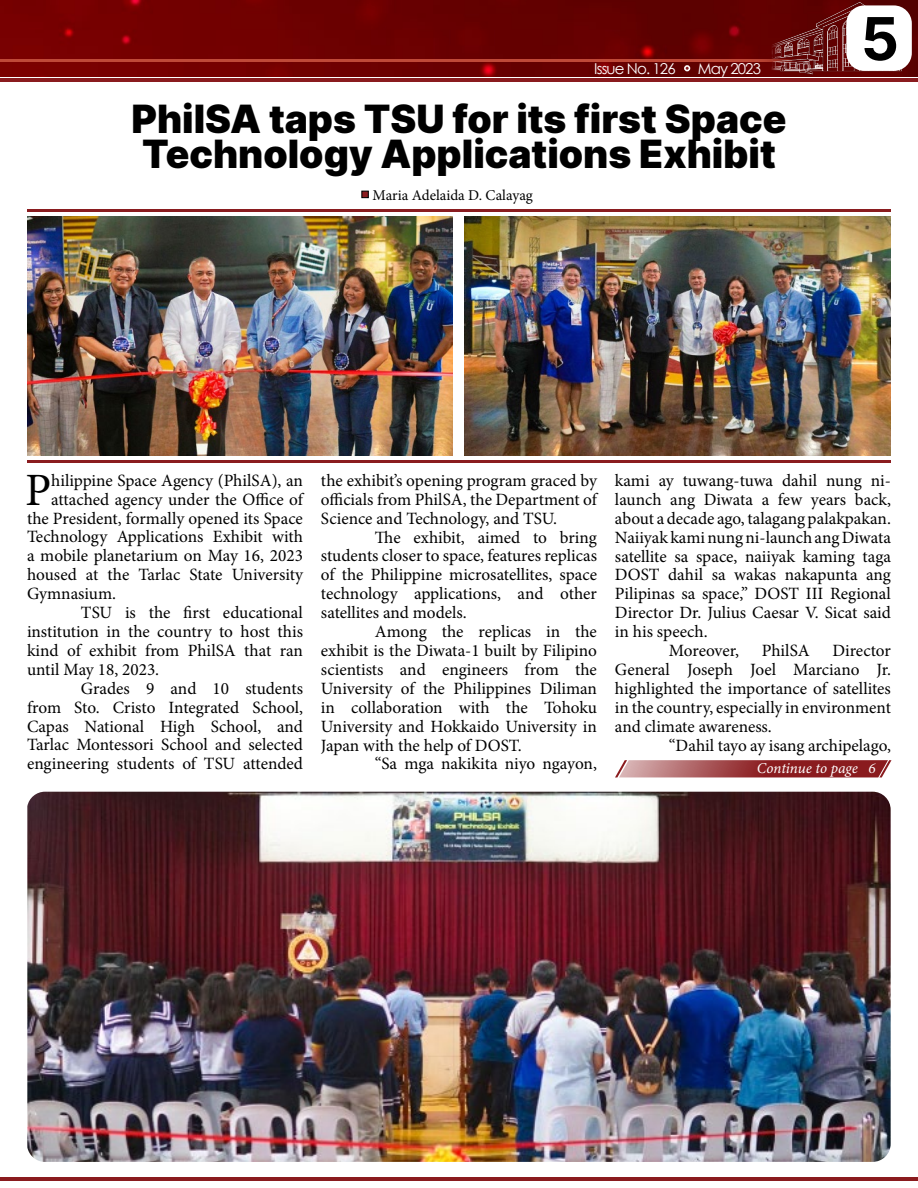
<style>
.page{position:relative;width:918px;height:1188px;background:#fff}
.page>*{position:absolute;margin:0;border:0;box-sizing:border-box;transform-origin:0 0}
.t1{font:700 59.25px "Inter";color:#000}
.t2{font:46.35px "Minion Pro";color:#000}
.t3{font:900 39px/35px "Inter";color:#000}
.t4{font:17.25px/18.9px "Minion Pro";color:#000;text-align:justify}
.t5{font:15px "Minion Pro";color:#000}
.t6{font:15px "Century Gothic";letter-spacing:-.06em;color:#fff}
.t7{font:italic 15px "Minion Variable Concept";color:#fff}
</style>
<div class="page">
<hr style="left:0;top:1177px;width:918px;height:3px;background:#8a1b1e">
<hr style="left:27px;top:210px;width:864px;height:2px;background:#8a1c1f">
<img style="left:0;top:0;width:918px;height:76px">
<hr style="left:0;top:78px;width:918px;height:3px;background:#8a1b1e">
<div style="left:0;top:49px;width:918px;height:14px;background:#41ad49;opacity:.27"></div>
<img style="left:748px;top:0;width:168px;height:82px">
<svg style="left:684px;top:65px;width:6px;height:6px"></svg>
<div style="left:846px;top:5px;width:66px;height:66px;background:#fff;border-radius:18px"></div>
<div style="left:361px;top:191px;width:8px;height:7px;background:#8a1c1f;border:1px solid #000"></div>
<img style="left:27px;top:216px;width:426px;height:240px">
<img style="left:465px;top:216px;width:426px;height:240px">
<img style="left:27px;top:792px;width:864px;height:370px">
<svg style="left:615px;top:760px;width:277px;height:17px;background:#a34d50"></svg>
<hr style="left:27px;top:460px;width:864px;height:2px;background:#8a1c1f">
<p class="t6" style="left:594px;top:58px;width:83px">Issue No. 126</p>
<p class="t6" style="left:698px;top:58px;width:65px">May 2023</p>
<h3 class="t3" style="left:132px;top:100px;width:656px">PhilSA taps TSU for its first Space<br>Technology Applications Exhibit</h3>
<p class="t5" style="left:373px;top:185px;width:162px">Maria Adelaida D. Calayag</p>
<h1 class="t1" style="left:861px;top:-6px;width:40px">5</h1>
<h2 class="t2" style="left:25px;top:459px;width:28px">P</h2>
<p class="t4" style="left:51px;top:471px;width:253px">hilippine Space Agency (PhilSA), an</p>
<p class="t4" style="left:51px;top:490px;width:253px">attached agency under the Office of</p>
<p class="t4" style="left:27px;top:509px;width:277px">the President, formally opened its Space</p>
<p class="t4" style="left:27px;top:528px;width:278px">Technology Applications Exhibit with</p>
<p class="t4" style="left:27px;top:547px;width:277px">a mobile planetarium on May 16, 2023</p>
<p class="t4" style="left:27px;top:565px;width:278px">housed at the Tarlac State University</p>
<p class="t4" style="left:27px;top:584px;width:91px">Gymnasium.</p>
<p class="t4" style="left:81px;top:603px;width:224px">TSU is the first educational</p>
<p class="t4" style="left:27px;top:622px;width:278px">institution in the country to host this</p>
<p class="t4" style="left:27px;top:641px;width:277px">kind of exhibit from PhilSA that ran</p>
<p class="t4" style="left:27px;top:660px;width:134px">until May 18, 2023.</p>
<p class="t4" style="left:81px;top:679px;width:224px">Grades 9 and 10 students</p>
<p class="t4" style="left:27px;top:698px;width:278px">from Sto. Cristo Integrated School,</p>
<p class="t4" style="left:27px;top:717px;width:277px">Capas National High School, and</p>
<p class="t4" style="left:27px;top:736px;width:277px">Tarlac Montessori School and selected</p>
<p class="t4" style="left:27px;top:754px;width:277px">engineering students of TSU attended</p>
<p class="t4" style="left:321px;top:471px;width:278px">the exhibit’s opening program graced by officials from PhilSA, the Department of Science and Technology, and TSU.</p>
<p class="t4" style="left:321px;top:528px;width:278px;text-indent:54px">The exhibit, aimed to bring students closer to space, features replicas of the Philippine microsatellites, space technology applications, and other satellites and models.</p>
<p class="t4" style="left:321px;top:622px;width:278px;text-indent:54px">Among the replicas in the exhibit is the Diwata-1 built by Filipino scientists and engineers from the University of the Philippines Diliman in collaboration with the Tohoku University and Hokkaido University in Japan with the help of DOST.</p>
<p class="t4" style="left:375px;top:755px;width:224px">“Sa mga nakikita niyo ngayon,</p>
<p class="t4" style="left:615px;top:471px;width:278px">kami ay tuwang-tuwa dahil nung ni-</p>
<p class="t4" style="left:615px;top:490px;width:278px">launch ang Diwata a few years back,</p>
<p class="t4" style="left:615px;top:509px;width:277px">about a decade ago, talagang palakpakan.</p>
<p class="t4" style="left:615px;top:528px;width:277px">Naiiyak kami nung ni-launch ang Diwata</p>
<p class="t4" style="left:615px;top:547px;width:277px">satellite sa space, naiiyak kaming taga</p>
<p class="t4" style="left:615px;top:566px;width:277px">DOST dahil sa wakas nakapunta ang</p>
<p class="t4" style="left:615px;top:584px;width:278px">Pilipinas sa space,” DOST III Regional</p>
<p class="t4" style="left:615px;top:603px;width:277px">Director Dr. Julius Caesar V. Sicat said</p>
<p class="t4" style="left:615px;top:622px;width:94px">in his speech.</p>
<p class="t4" style="left:669px;top:641px;width:72px">Moreover,</p>
<p class="t4" style="left:762px;top:641px;width:50px">PhilSA</p>
<p class="t4" style="left:615px;top:641px;width:278px;text-indent:218px">Director General Joseph Joel Marciano Jr. highlighted the importance of satellites in the country, especially in environment and climate awareness.</p>
<p class="t4" style="left:669px;top:736px;width:223px">“Dahil tayo ay isang archipelago,</p>
<p class="t7" style="left:757px;top:757px;width:120px">Continue to page 6</p>
</div>
